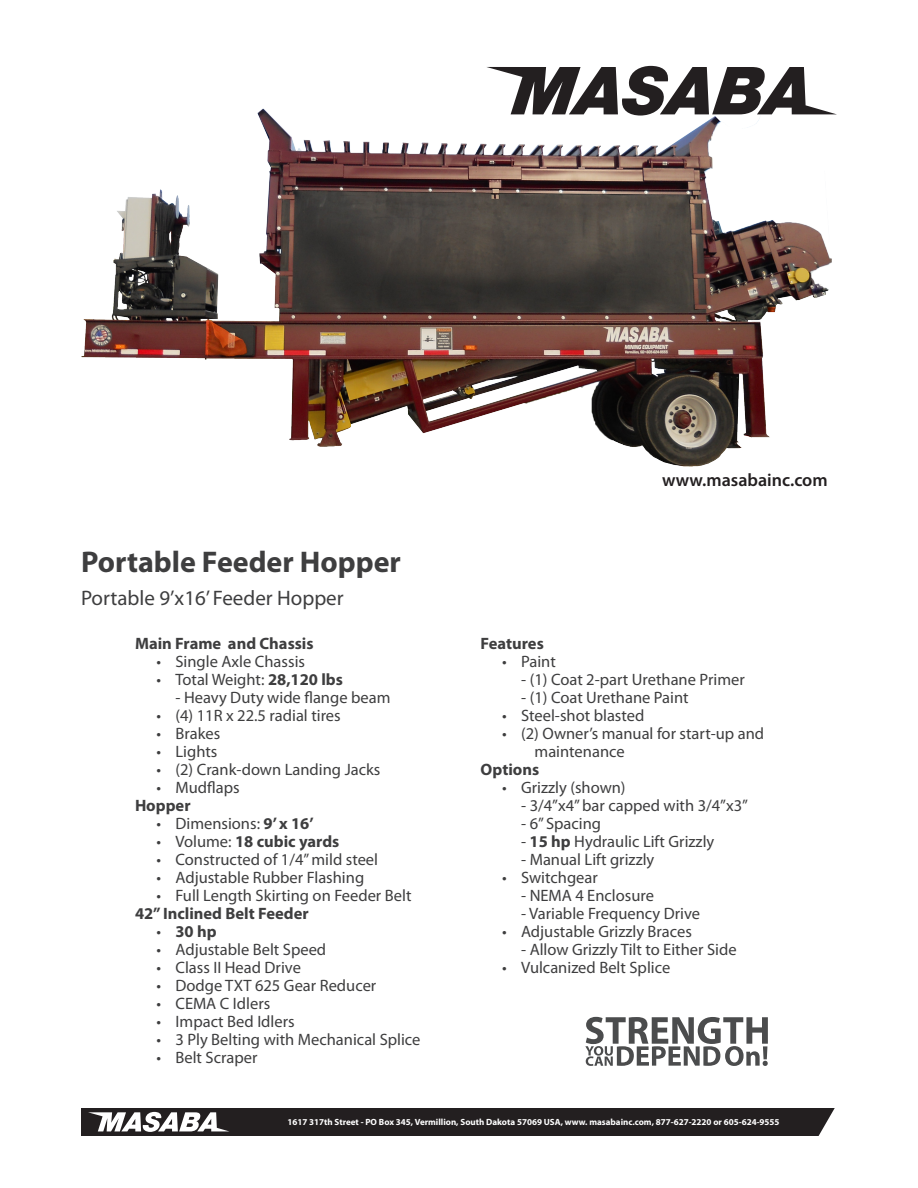
<style>
.page{position:relative;width:918px;height:1188px;background:#fff}
.page>*{position:absolute;margin:0;border:0;box-sizing:border-box;transform-origin:0 0}
.t1{font:700 30px "Myriad Pro";color:#3e3e3f}
.t2{font:21px "Myriad Pro";color:#3e3e3f}
.t3{font:600 18px "Myriad Pro";color:#231f20}
.Spec_Sheet_Paragraph{font:16.5px/18px "Myriad Pro";color:#3e3e3f}
.Spec_Sheet_Paragraph-2{font:700 16.5px "Myriad Pro";color:#3e3e3f}
.t4{font:700 9px "Myriad Pro";color:#fff}
.s1{font-weight:700}
.s2{font-weight:400}
</style>
<div class="page">
<img style="left:82px;top:65px;width:750px;height:402px">
<svg style="left:486px;top:66px;width:351px;height:50px"></svg>
<div style="left:81px;top:1108px;width:756px;height:28px;background:#231f20"></div>
<svg style="left:88px;top:1112px;width:141px;height:20px"></svg>
<svg style="left:585px;top:1017px;width:183px;height:49px"></svg>
<svg style="left:818px;top:1108px;width:19px;height:28px"></svg>
<p class="t1" style="left:81px;top:543px;width:321px">Portable Feeder Hopper</p>
<p class="t2" style="left:81px;top:585px;width:264px">Portable 9’x16’ Feeder Hopper</p>
<p class="Spec_Sheet_Paragraph-2" style="left:135px;top:633px;width:180px">Main Frame and Chassis</p>
<p class="Spec_Sheet_Paragraph" style="left:157px;top:652px;width:150px">• Single Axle Chassis</p>
<p class="Spec_Sheet_Paragraph" style="left:157px;top:670px;width:188px">• Total Weight: <span class="s1">28,120 lbs</span></p>
<p class="Spec_Sheet_Paragraph" style="left:176px;top:688px;width:216px">- Heavy Duty wide flange beam</p>
<p class="Spec_Sheet_Paragraph" style="left:157px;top:706px;width:186px">• (4) 11R x 22.5 radial tires</p>
<p class="Spec_Sheet_Paragraph" style="left:157px;top:724px;width:65px">• Brakes</p>
<p class="Spec_Sheet_Paragraph" style="left:157px;top:742px;width:62px">• Lights</p>
<p class="Spec_Sheet_Paragraph" style="left:157px;top:760px;width:225px">• (2) Crank-down Landing Jacks</p>
<p class="Spec_Sheet_Paragraph" style="left:157px;top:778px;width:85px">• Mudflaps</p>
<p class="Spec_Sheet_Paragraph-2" style="left:135px;top:795px;width:57px">Hopper</p>
<p class="Spec_Sheet_Paragraph" style="left:157px;top:814px;width:159px">• Dimensions: <span class="s1">9’ x 16’</span></p>
<p class="Spec_Sheet_Paragraph-2" style="left:157px;top:831px;width:184px"><span class="s2">• Volume:</span> 18 cubic yards</p>
<p class="Spec_Sheet_Paragraph" style="left:157px;top:850px;width:223px">• Constructed of 1/4” mild steel</p>
<p class="Spec_Sheet_Paragraph" style="left:157px;top:868px;width:209px">• Adjustable Rubber Flashing</p>
<p class="Spec_Sheet_Paragraph" style="left:157px;top:886px;width:256px">• Full Length Skirting on Feeder Belt</p>
<p class="Spec_Sheet_Paragraph-2" style="left:135px;top:903px;width:175px">42” Inclined Belt Feeder</p>
<p class="Spec_Sheet_Paragraph-2" style="left:157px;top:921px;width:62px"><span class="s2">•</span> 30 hp</p>
<p class="Spec_Sheet_Paragraph" style="left:157px;top:940px;width:171px">• Adjustable Belt Speed</p>
<p class="Spec_Sheet_Paragraph" style="left:157px;top:958px;width:146px">• Class II Head Drive</p>
<p class="Spec_Sheet_Paragraph" style="left:157px;top:976px;width:221px">• Dodge TXT 625 Gear Reducer</p>
<p class="Spec_Sheet_Paragraph" style="left:157px;top:994px;width:115px">• CEMA C Idlers</p>
<p class="Spec_Sheet_Paragraph" style="left:157px;top:1012px;width:140px">• Impact Bed Idlers</p>
<p class="Spec_Sheet_Paragraph" style="left:157px;top:1030px;width:265px">• 3 Ply Belting with Mechanical Splice</p>
<p class="Spec_Sheet_Paragraph" style="left:157px;top:1048px;width:102px">• Belt Scraper</p>
<p class="t3" style="left:662px;top:469px;width:167px">www.masabainc.com</p>
<p class="Spec_Sheet_Paragraph-2" style="left:481px;top:633px;width:65px">Features</p>
<p class="Spec_Sheet_Paragraph" style="left:502px;top:652px;width:55px">• Paint</p>
<p class="Spec_Sheet_Paragraph" style="left:521px;top:670px;width:225px">- (1) Coat 2-part Urethane Primer</p>
<p class="Spec_Sheet_Paragraph" style="left:521px;top:688px;width:169px">- (1) Coat Urethane Paint</p>
<p class="Spec_Sheet_Paragraph" style="left:502px;top:706px;width:144px">• Steel-shot blasted</p>
<p class="Spec_Sheet_Paragraph" style="left:535px;top:724px;width:231px;text-indent:-32px">• (2) Owner’s manual for start-up and maintenance</p>
<p class="Spec_Sheet_Paragraph-2" style="left:481px;top:759px;width:60px">Options</p>
<p class="Spec_Sheet_Paragraph" style="left:502px;top:778px;width:125px">• Grizzly (shown)</p>
<p class="Spec_Sheet_Paragraph" style="left:521px;top:796px;width:228px">- 3/4”x4” bar capped with 3/4”x3”</p>
<p class="Spec_Sheet_Paragraph" style="left:521px;top:814px;width:82px">- 6” Spacing</p>
<p class="Spec_Sheet_Paragraph" style="left:521px;top:832px;width:195px">- <span class="s1">15 hp</span> Hydraulic Lift Grizzly</p>
<p class="Spec_Sheet_Paragraph" style="left:521px;top:850px;width:135px">- Manual Lift grizzly</p>
<p class="Spec_Sheet_Paragraph" style="left:502px;top:868px;width:97px">• Switchgear</p>
<p class="Spec_Sheet_Paragraph" style="left:521px;top:886px;width:134px">- NEMA 4 Enclosure</p>
<p class="Spec_Sheet_Paragraph" style="left:521px;top:904px;width:181px">- Variable Frequency Drive</p>
<p class="Spec_Sheet_Paragraph" style="left:502px;top:922px;width:191px">• Adjustable Grizzly Braces</p>
<p class="Spec_Sheet_Paragraph" style="left:521px;top:940px;width:217px">- Allow Grizzly Tilt to Either Side</p>
<p class="Spec_Sheet_Paragraph" style="left:502px;top:958px;width:170px">• Vulcanized Belt Splice</p>
<p class="t4" style="left:287px;top:1116px;width:494px">1617 317th Street - PO Box 345, Vermillion, South Dakota 57069 USA, www. masabainc.com, 877-627-2220 or 605-624-9555</p>
</div>
